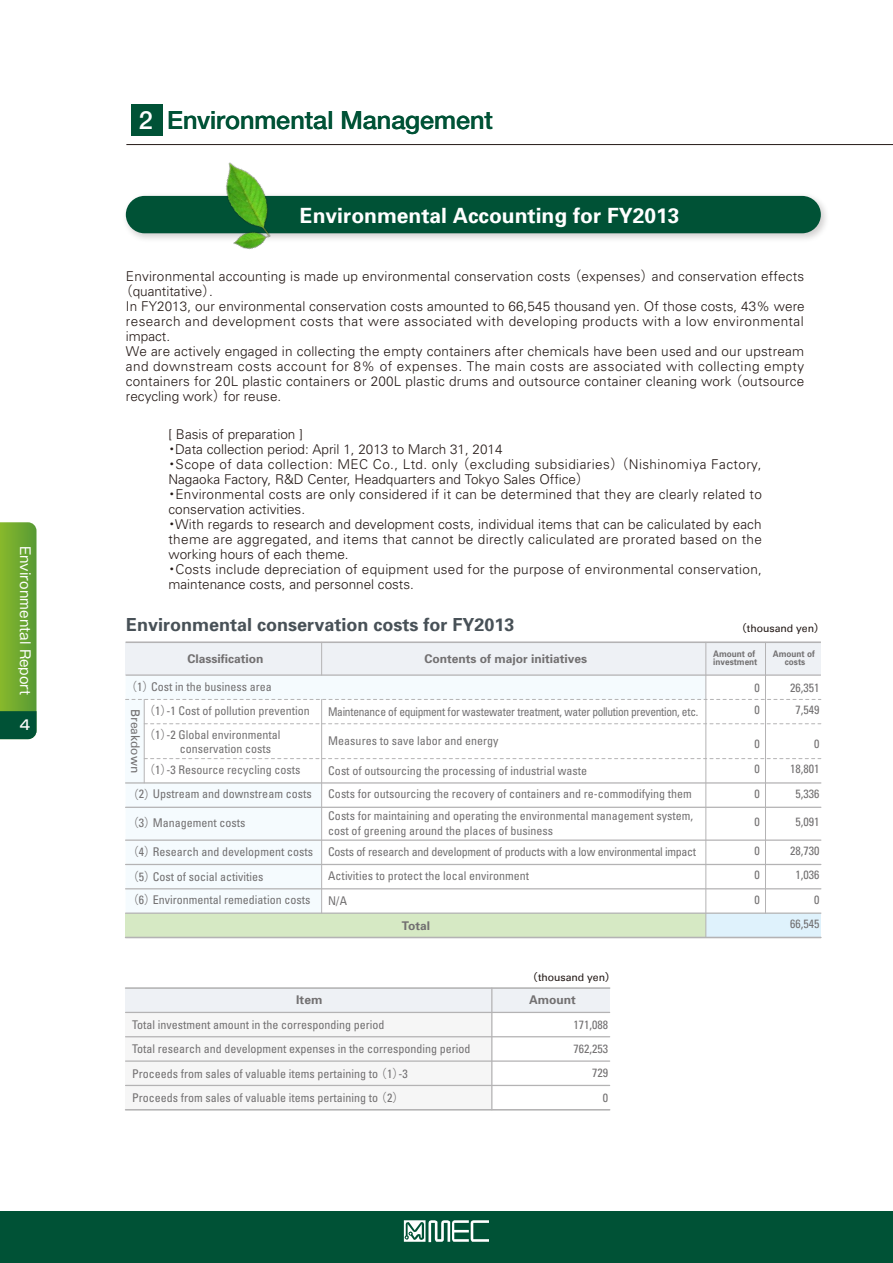
<style>
.page{position:relative;width:893px;height:1263px;background:#fff}
.page>*{position:absolute;margin:0;border:0;box-sizing:border-box;transform-origin:0 0}
.t1{font:500 25.2px "Helvetica Neue";color:#005236}
.t2{font:700 21px "Univers";color:#fff}
.t3{font:700 18px "Univers";color:#485157}
.t4{font:300 13.5px/15px "Univers";letter-spacing:.015em;color:#231815}
.t5{font:300 13.5px "Univers";letter-spacing:.035em;color:#231815}
.t6{font:13.5px "Gothic MB101 Pro";color:#fff}
.t7{font:500 13.5px "Shin Go Pro";color:#fff}
.t8{font:condensed 12px/24.3px "Univers";color:#727071}
.t9{font:condensed 12px "Univers";letter-spacing:-.025em;color:#727071;scale:.95 1}
.t10{font:condensed 12px "Univers";letter-spacing:-.025em;color:#727071}
.t11{font:700 12px "Univers";color:#727071}
.t12{font:12px "Univers LT";color:#727071}
.t13{font:10.5px "Univers LT";letter-spacing:-.005em;color:#221815}
.t14{font:700 9px/7.5px "Univers";color:#727071;scale:.91 1}
.s1{color:#fff}
.s2{font-family:"Koz Go Pro";font-weight:400}
.s3{font-family:"Shin Go Pro"}
.s4{font-family:"Koz Go Pro";font-stretch:normal}
</style>
<div class="page">
<div style="left:0;top:1212px;width:892px;height:51px;background:#005236"></div>
<svg style="left:404px;top:1220px;width:85px;height:22px"></svg>
<svg style="left:0;top:522px;width:37px;height:217px;background:#649f34"></svg>
<img style="left:125px;top:195px;width:701px;height:44px">
<div style="left:126px;top:196px;width:694px;height:37px;background:#005236;border-radius:19px"></div>
<div style="left:705px;top:913px;width:115px;height:24px;background:#dff2fc"></div>
<div style="left:125px;top:913px;width:580px;height:24px;background:#d6e9c4"></div>
<svg style="left:125px;top:698px;width:580px;height:214px"></svg>
<div style="left:125px;top:642px;width:695px;height:33px;background:#eef1f5"></div>
<hr style="left:125px;top:674px;width:695px;height:2px;background:#b4b3b4">
<svg style="left:145px;top:723px;width:675px;height:1px"></svg>
<svg style="left:145px;top:758px;width:675px;height:1px"></svg>
<hr style="left:125px;top:807px;width:695px;height:1px;background:#b4b3b4">
<hr style="left:125px;top:839px;width:695px;height:2px;background:#b4b3b4">
<hr style="left:125px;top:864px;width:695px;height:1px;background:#b4b3b4">
<hr style="left:125px;top:888px;width:695px;height:1px;background:#b4b3b4">
<hr style="left:125px;top:912px;width:695px;height:2px;background:#b4b3b4">
<hr style="left:144px;top:699px;width:1px;height:84px;background:#b4b3b4">
<div style="left:125px;top:1012px;width:366px;height:98px;background:#f6f6f6"></div>
<div style="left:125px;top:988px;width:484px;height:24px;background:#eef1f5"></div>
<hr style="left:125px;top:987px;width:484px;height:2px;background:#b4b3b4">
<hr style="left:125px;top:1109px;width:484px;height:1px;background:#b4b3b4">
<hr style="left:125px;top:641px;width:695px;height:2px;background:#b4b3b4">
<hr style="left:125px;top:937px;width:695px;height:1px;background:#b4b3b4">
<svg style="left:125px;top:699px;width:695px;height:1px"></svg>
<hr style="left:125px;top:782px;width:695px;height:1px;background:#b4b3b4">
<hr style="left:491px;top:988px;width:1px;height:122px;background:#b4b3b4">
<hr style="left:125px;top:1012px;width:484px;height:1px;background:#b4b3b4">
<hr style="left:125px;top:1036px;width:484px;height:1px;background:#b4b3b4">
<hr style="left:125px;top:1060px;width:484px;height:2px;background:#b4b3b4">
<hr style="left:125px;top:1085px;width:484px;height:1px;background:#b4b3b4">
<hr style="left:321px;top:642px;width:1px;height:33px;background:#b4b3b4">
<hr style="left:321px;top:699px;width:1px;height:214px;background:#b4b3b4">
<hr style="left:705px;top:642px;width:1px;height:295px;background:#b4b3b4">
<hr style="left:765px;top:642px;width:1px;height:271px;background:#b4b3b4">
<hr style="left:126px;top:144px;width:766px;height:1px;background:#231815">
<img style="left:197px;top:162px;width:104px;height:77px">
<img style="left:228px;top:216px;width:46px;height:34px">
<div style="left:131px;top:104px;width:31px;height:32px;background:#005236"></div>
<p class="t6" style="left:37px;top:546px;width:151px;rotate:90deg">Environmental Report</p>
<p class="t7" style="left:20px;top:714px;width:12px">4</p>
<h1 class="t1" style="left:139px;top:105px;width:355px"><span class="s1">2</span> Environmental Management</h1>
<h2 class="t2" style="left:300px;top:202px;width:381px">Environmental Accounting for FY2013</h2>
<p class="t4" style="left:126px;top:268px;width:679px">Environmental accounting is made up environmental conservation costs <span class="s2">（</span>expenses<span class="s2">）</span>and conservation effects</p>
<p class="t4" style="left:119px;top:283px;width:98px"><span class="s2">（</span>quantitative<span class="s2">）</span>.</p>
<p class="t4" style="left:126px;top:298px;width:680px">In FY2013, our environmental conservation costs amounted to 66,545 thousand yen. Of those costs, 43% were</p>
<p class="t4" style="left:126px;top:313px;width:679px">research and development costs that were associated with developing products with a low environmental</p>
<p class="t4" style="left:126px;top:328px;width:46px">impact.</p>
<p class="t4" style="left:126px;top:343px;width:679px">We are actively engaged in collecting the empty containers after chemicals have been used and our upstream</p>
<p class="t5" style="left:126px;top:358px;width:679px">and downstream costs account for 8% of expenses. The main costs are associated with collecting empty</p>
<p class="t4" style="left:126px;top:373px;width:679px">containers for 20L plastic containers or 200L plastic drums and outsource container cleaning work <span class="s2">（</span>outsource</p>
<p class="t4" style="left:126px;top:388px;width:157px">recycling work<span class="s2">）</span>for reuse.</p>
<p class="t4" style="left:165px;top:426px;width:598px">[ Basis of preparation ]<br><span class="s2">・</span>Data collection period: April 1, 2013 to March 31, 2014<br><span class="s2">・</span>Scope of data collection: MEC Co., Ltd. only <span class="s2">（</span>excluding subsidiaries<span class="s2">）（</span>Nishinomiya Factory, Nagaoka Factory, R&amp;D Center, Headquarters and Tokyo Sales Office<span class="s2">）<br>・</span>Environmental costs are only considered if it can be determined that they are clearly related to conservation activities.<br><span class="s2">・</span>With regards to research and development costs, individual items that can be caliculated by each theme are aggregated, and items that cannot be directly caliculated are prorated based on the working hours of each theme.<br><span class="s2">・</span>Costs include depreciation of equipment used for the purpose of environmental conservation, maintenance costs, and personnel costs.</p>
<h3 class="t3" style="left:126px;top:613px;width:390px">Environmental conservation costs for FY2013</h3>
<p class="t13" style="left:736px;top:622px;width:89px"><span class="s3">（</span>thousand yen<span class="s3">）</span></p>
<p class="t14" style="left:713px;top:650px;width:50px">Amount of investment</p>
<p class="t14" style="left:772px;top:650px;width:47px">Amount of</p>
<p class="t11" style="left:187px;top:651px;width:78px">Classification</p>
<p class="t14" style="left:784px;top:657px;width:24px">costs</p>
<p class="t11" style="left:424px;top:651px;width:164px">Contents of major initiatives</p>
<p class="t8" style="left:143px;top:674px;width:168px;line-height:23.9px;text-indent:-18px"><span class="s4">（</span>1<span class="s4">）</span>Cost in the business area<br><span class="s4">（</span>1<span class="s4">）</span>-1 Cost of pollution prevention<span class="s4">（</span>1<span class="s4">）</span>-2 Global environmental</p>
<p class="t8" style="left:143px;top:738px;width:159px;line-height:20.5px;text-indent:37px">conservation costs<br><span class="s4">（</span>1<span class="s4">）</span>-3 Resource recycling costs</p>
<p class="t8" style="left:127px;top:782px;width:186px"><span class="s4">（</span>2<span class="s4">）</span>Upstream and downstream costs</p>
<p class="t8" style="left:127px;top:810px;width:120px"><span class="s4">（</span>3<span class="s4">）</span>Management costs</p>
<p class="t8" style="left:754px;top:676px;width:7px;line-height:22.4px">0<br>0</p>
<p class="t8" style="left:789px;top:675px;width:31px">26,351</p>
<p class="t9" style="left:328px;top:704px;width:391px">Maintenance of equipment for wastewater treatment, water pollution prevention, etc.</p>
<p class="t8" style="left:795px;top:697px;width:25px">7,549</p>
<p class="t8" style="left:328px;top:728px;width:171px">Measures to save labor and energy</p>
<p class="t8" style="left:328px;top:758px;width:260px">Cost of outsourcing the processing of industrial waste</p>
<p class="t12" style="left:142px;top:709px;width:66px;rotate:90deg">Breakdown</p>
<p class="t8" style="left:754px;top:731px;width:7px">0</p>
<p class="t8" style="left:813px;top:731px;width:7px">0</p>
<p class="t8" style="left:754px;top:756px;width:7px;line-height:25px">0<br>0</p>
<p class="t8" style="left:754px;top:809px;width:7px">0</p>
<p class="t8" style="left:754px;top:838px;width:7px;text-align:justify">0<br>0<br>0</p>
<p class="t8" style="left:789px;top:756px;width:31px;line-height:25px;text-align:center">18,801<br>5,336</p>
<p class="t8" style="left:795px;top:809px;width:25px">5,091</p>
<p class="t8" style="left:789px;top:838px;width:31px;text-align:right">28,730<br>1,036<br>0</p>
<p class="t8" style="left:328px;top:783px;width:366px;line-height:21.1px">Costs for outsourcing the recovery of containers and re-commodifying them<br>Costs for maintaining and operating the environmental management system,</p>
<p class="t8" style="left:328px;top:818px;width:226px">cost of greening around the places of business</p>
<p class="t8" style="left:127px;top:839px;width:187px"><span class="s4">（</span>4<span class="s4">）</span>Research and development costs</p>
<p class="t10" style="left:328px;top:844px;width:369px">Costs of research and development of products with a low environmental impact</p>
<p class="t8" style="left:127px;top:864px;width:138px"><span class="s4">（</span>5<span class="s4">）</span>Cost of social activities</p>
<p class="t8" style="left:328px;top:864px;width:202px">Activities to protect the local environment</p>
<p class="t8" style="left:127px;top:887px;width:185px"><span class="s4">（</span>6<span class="s4">）</span>Environmental remediation costs</p>
<p class="t8" style="left:328px;top:888px;width:20px">N/A</p>
<p class="t11" style="left:402px;top:917px;width:30px">Total</p>
<p class="t13" style="left:527px;top:971px;width:89px"><span class="s3">（</span>thousand yen<span class="s3">）</span></p>
<p class="t11" style="left:296px;top:992px;width:28px">Item</p>
<p class="t11" style="left:529px;top:992px;width:48px">Amount</p>
<p class="t8" style="left:573px;top:1012px;width:36px;text-align:right">171,088<br>762,253<br>729<br>0</p>
<p class="t8" style="left:132px;top:1012px;width:340px">Total investment amount in the corresponding period<br>Total research and development expenses in the corresponding period Proceeds from sales of valuable items pertaining to <span class="s4">（</span>1<span class="s4">）</span>-3<br>Proceeds from sales of valuable items pertaining to <span class="s4">（</span>2<span class="s4">）</span></p>
<p class="t8" style="left:789px;top:912px;width:31px">66,545</p>
</div>
